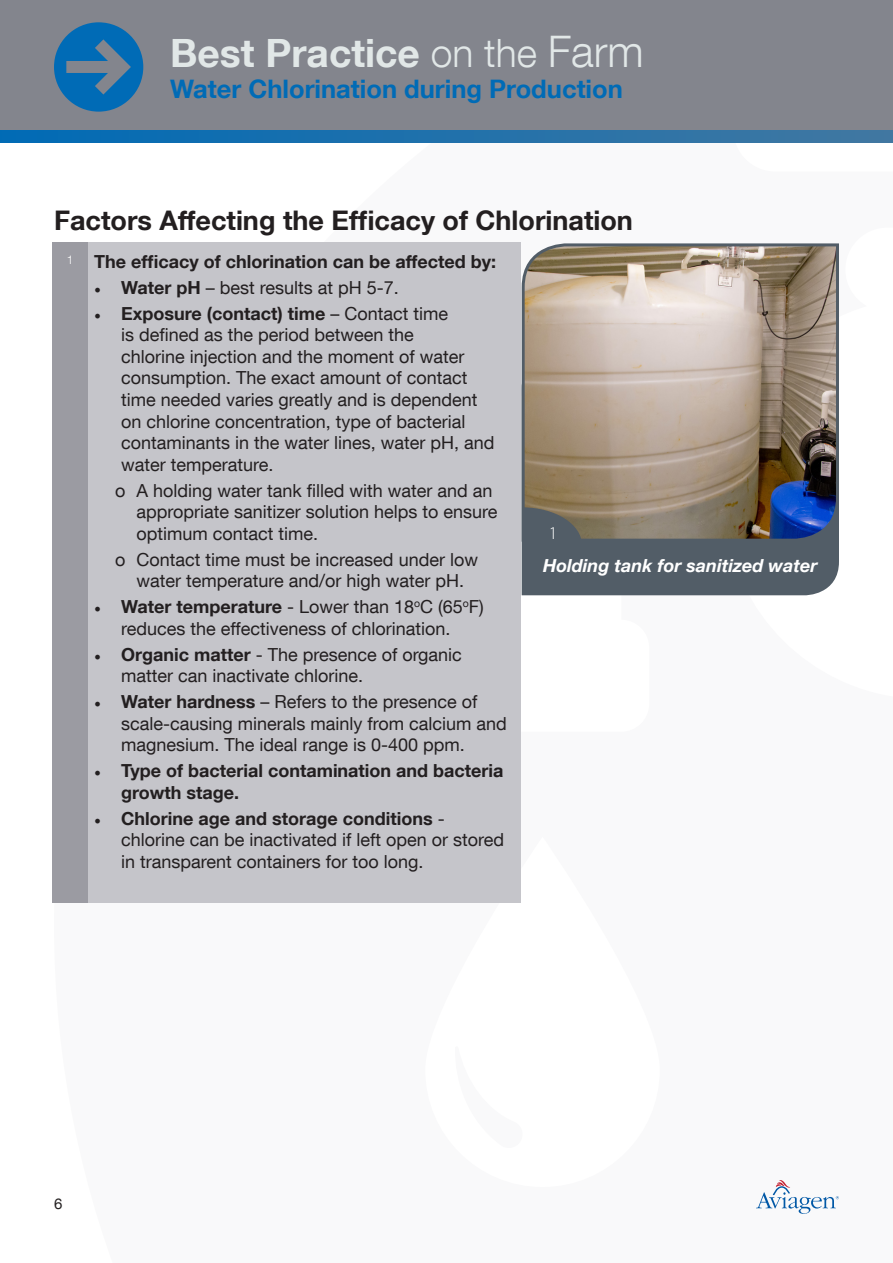
<style>
.page{position:relative;width:893px;height:1263px;background:#fff}
.page>*{position:absolute;margin:0;border:0;box-sizing:border-box;transform-origin:0 0}
.t1{font:700 39px "Helvetica Neue LT Com";color:#e1e7e7}
.t2{font:700 27px "Helvetica Neue LT Com";color:#231f20}
.t3{font:700 25.5px "Helvetica Neue LT Com";color:#006bb6}
.t4{font:18px/21.6px "Helvetica Neue LT Com";color:#231f20}
.t5{font:700 18px/21.6px "Helvetica Neue LT Com";color:#231f20}
.t6{font:italic 700 18px "Helvetica Neue LT Com";color:#fff}
.t7{font:300 18px "Myriad Pro";color:#fff}
.t8{font:15px "Helvetica Neue LT Com";color:#231f20}
.s1{font-weight:300}
.s2{font-weight:300;font-size:43.5px}
.s3{font-family:"Minion Pro"}
.s4{font-weight:700}
.s5{font-family:"Minion Pro";font-weight:400}
</style>
<div class="page">
<svg style="left:756px;top:1180px;width:83px;height:34px"></svg>
<div style="left:0;top:0;width:893px;height:143px;background:#83858d"></div>
<div style="left:54px;top:22px;width:89px;height:90px;background:#006bb6;border-radius:50%"></div>
<svg style="left:95px;top:27px;width:44px;height:80px"></svg>
<div style="left:66px;top:61px;width:52px;height:12px;background:#83858d"></div>
<svg style="left:0;top:131px;width:893px;height:12px;background:#2071ab"></svg>
<div style="left:53px;top:242px;width:35px;height:660px;background:#9b9ba2"></div>
<div style="left:88px;top:242px;width:432px;height:660px;background:#c5c5ca"></div>
<div style="left:520px;top:543px;width:319px;height:54px;background:#525d67"></div>
<svg style="left:520px;top:242px;width:319px;height:301px;background:#a19487"></svg>
<svg style="left:522px;top:507px;width:60px;height:40px;background:#5d6264"></svg>
<h1 class="t1" style="left:170px;top:29px;width:475px">Best Practice <span class="s1">on the</span> <span class="s2">Farm</span></h1>
<h3 class="t3" style="left:170px;top:73px;width:454px">Water Chlorination during Production</h3>
<h2 class="t2" style="left:54px;top:203px;width:580px">Factors Affecting the Efficacy of Chlorination</h2>
<p class="t5" style="left:67px;top:250px;width:431px"><sup>1</sup> The efficacy of chlorination can be affected by:</p>
<p class="t4" style="left:94px;top:276px;width:306px"><span class="s3">•</span> <span class="s4">Water pH</span> – best results at pH 5-7.</p>
<p class="t4" style="left:121px;top:302px;width:375px;text-indent:-27px"><span class="s3">•</span> <span class="s4">Exposure (contact) time</span> – Contact time<br>is defined as the period between the<br>chlorine injection and the moment of water consumption. The exact amount of contact time needed varies greatly and is dependent on chlorine concentration, type of bacterial contaminants in the water lines, water pH, and water temperature.</p>
<p class="t4" style="left:137px;top:479px;width:363px;text-indent:-21px">o A holding water tank filled with water and an appropriate sanitizer solution helps to ensure optimum contact time.</p>
<p class="t4" style="left:115px;top:548px;width:364px;text-align:center">o Contact time must be increased under low water temperature and/or high water pH.</p>
<p class="t4" style="left:94px;top:596px;width:391px;text-align:center"><span class="s3">•</span> <span class="s4">Water temperature</span> - Lower than 18<sup>o</sup>C (65<sup>o</sup>F) reduces the effectiveness of chlorination.</p>
<p class="t4" style="left:121px;top:643px;width:342px;text-indent:-27px"><span class="s3">•</span> <span class="s4">Organic matter</span> - The presence of organic matter can inactivate chlorine.</p>
<p class="t4" style="left:121px;top:690px;width:387px;text-indent:-27px"><span class="s3">•</span> <span class="s4">Water hardness</span> – Refers to the presence of scale-causing minerals mainly from calcium and magnesium. The ideal range is 0-400 ppm.</p>
<p class="t5" style="left:121px;top:759px;width:384px;text-indent:-27px"><span class="s5">•</span> Type of bacterial contamination and bacteria growth stage.</p>
<p class="t4" style="left:121px;top:807px;width:385px;text-indent:-27px"><span class="s3">•</span> <span class="s4">Chlorine age and storage conditions</span> - chlorine can be inactivated if left open or stored in transparent containers for too long.</p>
<p class="t7" style="left:540px;top:524px;width:19px">11</p>
<p class="t6" style="left:543px;top:554px;width:276px">Holding tank for sanitized water</p>
<p class="t8" style="left:54px;top:1194px;width:10px">6</p>
</div>
